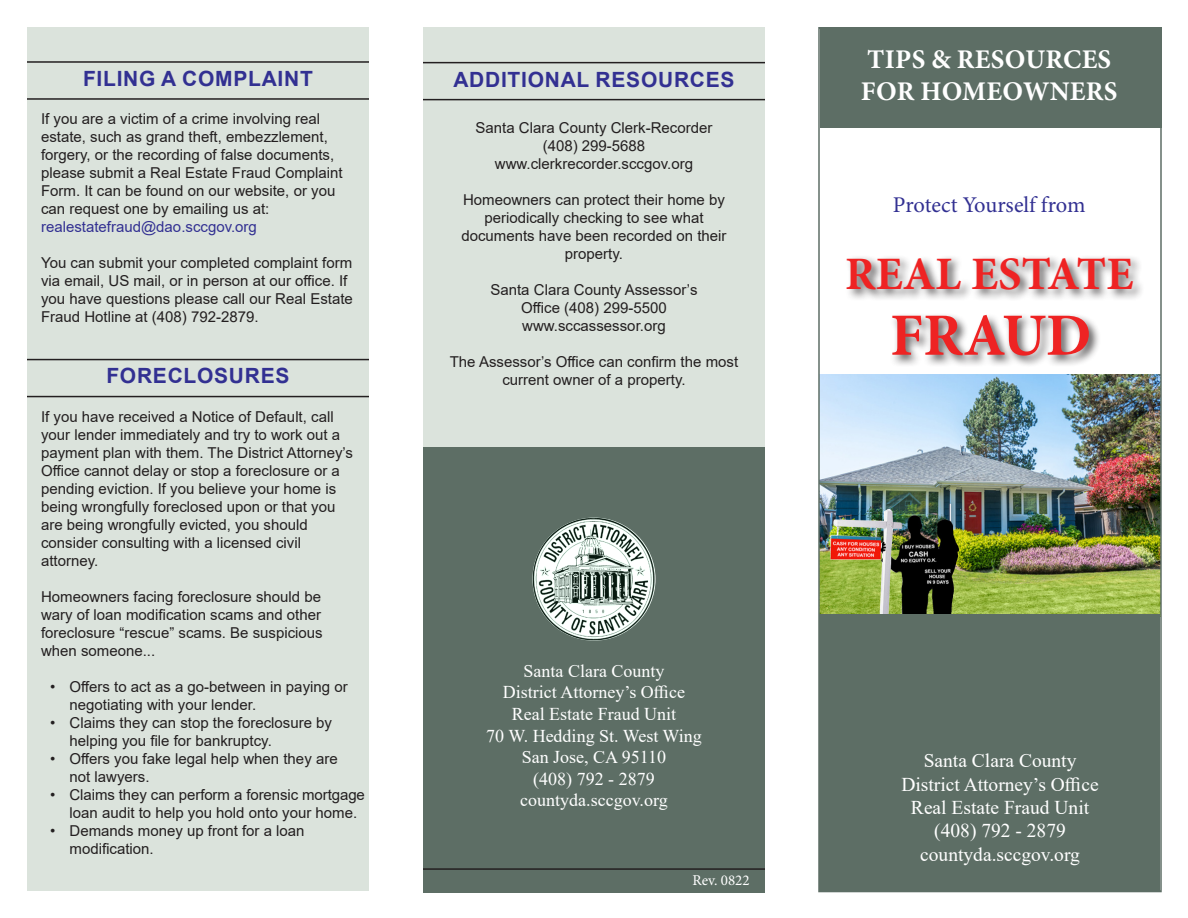
<style>
.page{position:relative;width:1188px;height:918px;background:#fff}
.page>*{position:absolute;margin:0;border:0;box-sizing:border-box;transform-origin:0 0}
.t1{font:700 60px "Minion Pro";color:#ee2323}
.t2{font:700 46.5px "Minion Pro";color:#ee2323}
.t3{font:700 27px "Minion Pro";letter-spacing:.01em;color:#fff}
.t4{font:22.5px "Minion Pro";letter-spacing:-.005em;color:#323092}
.t5{font:700 21px "Arial";letter-spacing:.035em;color:#323092}
.t6{font:19.5px "Times New Roman";color:#fff}
.t7{font:18px "Times New Roman";color:#fff}
.t8{font:15px/18px "Arial";color:#231f20}
.t9{font:15px "Arial";color:#323092}
.t10{font:15px "Minion Pro";color:#fff}
</style>
<div class="page">
<div style="left:423px;top:28px;width:342px;height:863px;background:#dbe3dc"></div>
<img style="left:821px;top:374px;width:338px;height:241px">
<div style="left:820px;top:615px;width:340px;height:276px;background:#5d6e65"></div>
<div style="left:423px;top:447px;width:342px;height:446px;background:#5d6e65"></div>
<div style="left:27px;top:27px;width:342px;height:864px;background:#dbe3dc"></div>
<div style="left:820px;top:27px;width:342px;height:100px;background:#5d6e65"></div>
<img style="left:532px;top:518px;width:124px;height:123px;border-radius:62px">
<hr style="left:423px;top:62px;width:342px;height:1px;background:#231f20">
<hr style="left:423px;top:99px;width:342px;height:1px;background:#231f20">
<div style="left:844px;top:254px;width:301px;height:48px;background:#231f20;opacity:.75"></div>
<div style="left:889px;top:312px;width:212px;height:56px;background:#231f20;opacity:.75"></div>
<hr style="left:423px;top:868px;width:342px;height:2px;background:#231f20">
<hr style="left:27px;top:61px;width:342px;height:2px;background:#231f20">
<hr style="left:27px;top:98px;width:342px;height:2px;background:#231f20">
<hr style="left:27px;top:359px;width:342px;height:1px;background:#231f20">
<hr style="left:27px;top:396px;width:342px;height:1px;background:#231f20">
<p class="t5" style="left:83px;top:64px;width:231px">FILING A COMPLAINT</p>
<p class="t8" style="left:41px;top:109px;width:281px">If you are a victim of a crime involving real</p>
<p class="t8" style="left:41px;top:127px;width:288px">estate, such as grand theft, embezzlement,</p>
<p class="t8" style="left:41px;top:145px;width:295px">forgery, or the recording of false documents,</p>
<p class="t8" style="left:41px;top:163px;width:303px">please submit a Real Estate Fraud Complaint</p>
<p class="t8" style="left:41px;top:181px;width:296px">Form. It can be found on our website, or you</p>
<p class="t8" style="left:41px;top:199px;width:230px">can request one by emailing us at:</p>
<p class="t9" style="left:41px;top:216px;width:217px">realestatefraud@dao.sccgov.org</p>
<p class="t8" style="left:41px;top:253px;width:313px">You can submit your completed complaint form</p>
<p class="t8" style="left:41px;top:271px;width:308px">via email, US mail, or in person at our office. If</p>
<p class="t8" style="left:41px;top:289px;width:313px">you have questions please call our Real Estate</p>
<p class="t8" style="left:41px;top:307px;width:219px">Fraud Hotline at (408) 792-2879.</p>
<p class="t5" style="left:106px;top:361px;width:185px">FORECLOSURES</p>
<p class="t8" style="left:41px;top:407px;width:294px">If you have received a Notice of Default, call</p>
<p class="t8" style="left:41px;top:425px;width:301px">your lender immediately and try to work out a</p>
<p class="t8" style="left:41px;top:443px;width:314px">payment plan with them. The District Attorney’s</p>
<p class="t8" style="left:41px;top:461px;width:300px">Office cannot delay or stop a foreclosure or a</p>
<p class="t8" style="left:41px;top:479px;width:297px">pending eviction. If you believe your home is</p>
<p class="t8" style="left:41px;top:497px;width:296px">being wrongfully foreclosed upon or that you</p>
<p class="t8" style="left:41px;top:515px;width:268px">are being wrongfully evicted, you should</p>
<p class="t8" style="left:41px;top:533px;width:262px">consider consulting with a licensed civil</p>
<p class="t8" style="left:41px;top:551px;width:59px">attorney.</p>
<p class="t8" style="left:41px;top:587px;width:282px">Homeowners facing foreclosure should be</p>
<p class="t8" style="left:41px;top:605px;width:282px">wary of loan modification scams and other</p>
<p class="t8" style="left:41px;top:623px;width:283px">foreclosure “rescue” scams. Be suspicious</p>
<p class="t8" style="left:41px;top:641px;width:116px">when someone...</p>
<p class="t8" style="left:50px;top:677px;width:299px">• Offers to act as a go-between in paying or</p>
<p class="t8" style="left:70px;top:695px;width:188px">negotiating with your lender.</p>
<p class="t8" style="left:50px;top:713px;width:284px">• Claims they can stop the foreclosure by</p>
<p class="t8" style="left:70px;top:731px;width:204px">helping you file for bankruptcy.</p>
<p class="t8" style="left:50px;top:749px;width:289px">• Offers you fake legal help when they are</p>
<p class="t8" style="left:70px;top:767px;width:82px">not lawyers.</p>
<p class="t8" style="left:70px;top:785px;width:297px;text-indent:-20px">• Claims they can perform a forensic mortgage loan audit to help you hold onto your home.</p>
<p class="t8" style="left:50px;top:821px;width:256px">• Demands money up front for a loan</p>
<p class="t8" style="left:70px;top:839px;width:86px">modification.</p>
<p class="t5" style="left:453px;top:64px;width:283px">ADDITIONAL RESOURCES</p>
<p class="t8" style="left:476px;top:119px;width:238px">Santa Clara County Clerk-Recorder</p>
<p class="t8" style="left:543px;top:137px;width:104px">(408) 299-5688</p>
<p class="t8" style="left:495px;top:155px;width:200px">www.clerkrecorder.sccgov.org</p>
<p class="t8" style="left:463px;top:191px;width:263px">Homeowners can protect their home by</p>
<p class="t8" style="left:484px;top:209px;width:221px">periodically checking to see what</p>
<p class="t8" style="left:461px;top:227px;width:267px">documents have been recorded on their</p>
<p class="t8" style="left:565px;top:245px;width:60px">property.</p>
<p class="t8" style="left:490px;top:281px;width:209px">Santa Clara County Assessor’s</p>
<p class="t8" style="left:521px;top:299px;width:147px">Office (408) 299-5500</p>
<p class="t8" style="left:522px;top:317px;width:145px">www.sccassessor.org</p>
<p class="t8" style="left:450px;top:353px;width:290px">The Assessor’s Office can confirm the most</p>
<p class="t8" style="left:502px;top:371px;width:185px">current owner of a property.</p>
<p class="t7" style="left:524px;top:658px;width:142px">Santa Clara County</p>
<p class="t7" style="left:503px;top:680px;width:184px">District Attorney’s Office</p>
<p class="t7" style="left:512px;top:701px;width:166px">Real Estate Fraud Unit</p>
<p class="t7" style="left:486px;top:723px;width:217px">70 W. Hedding St. West Wing</p>
<p class="t7" style="left:522px;top:744px;width:146px">San Jose, CA 95110</p>
<p class="t7" style="left:533px;top:766px;width:123px">(408) 792 - 2879</p>
<p class="t7" style="left:520px;top:788px;width:149px">countyda.sccgov.org</p>
<p class="t10" style="left:692px;top:870px;width:59px">Rev. 0822</p>
<p class="t3" style="left:867px;top:40px;width:246px">TIPS &amp; RESOURCES</p>
<p class="t3" style="left:861px;top:72px;width:258px">FOR HOMEOWNERS</p>
<p class="t4" style="left:893px;top:190px;width:194px">Protect Yourself from</p>
<p class="t2" style="left:845px;top:241px;width:290px">REAL ESTATE</p>
<p class="t1" style="left:890px;top:293px;width:203px">FRAUD</p>
<p class="t6" style="left:924px;top:747px;width:154px">Santa Clara County</p>
<p class="t6" style="left:901px;top:770px;width:199px">District Attorney’s Office</p>
<p class="t6" style="left:911px;top:794px;width:180px">Real Estate Fraud Unit</p>
<p class="t6" style="left:934px;top:817px;width:133px">(408) 792 - 2879</p>
<p class="t6" style="left:920px;top:841px;width:161px">countyda.sccgov.org</p>
</div>
